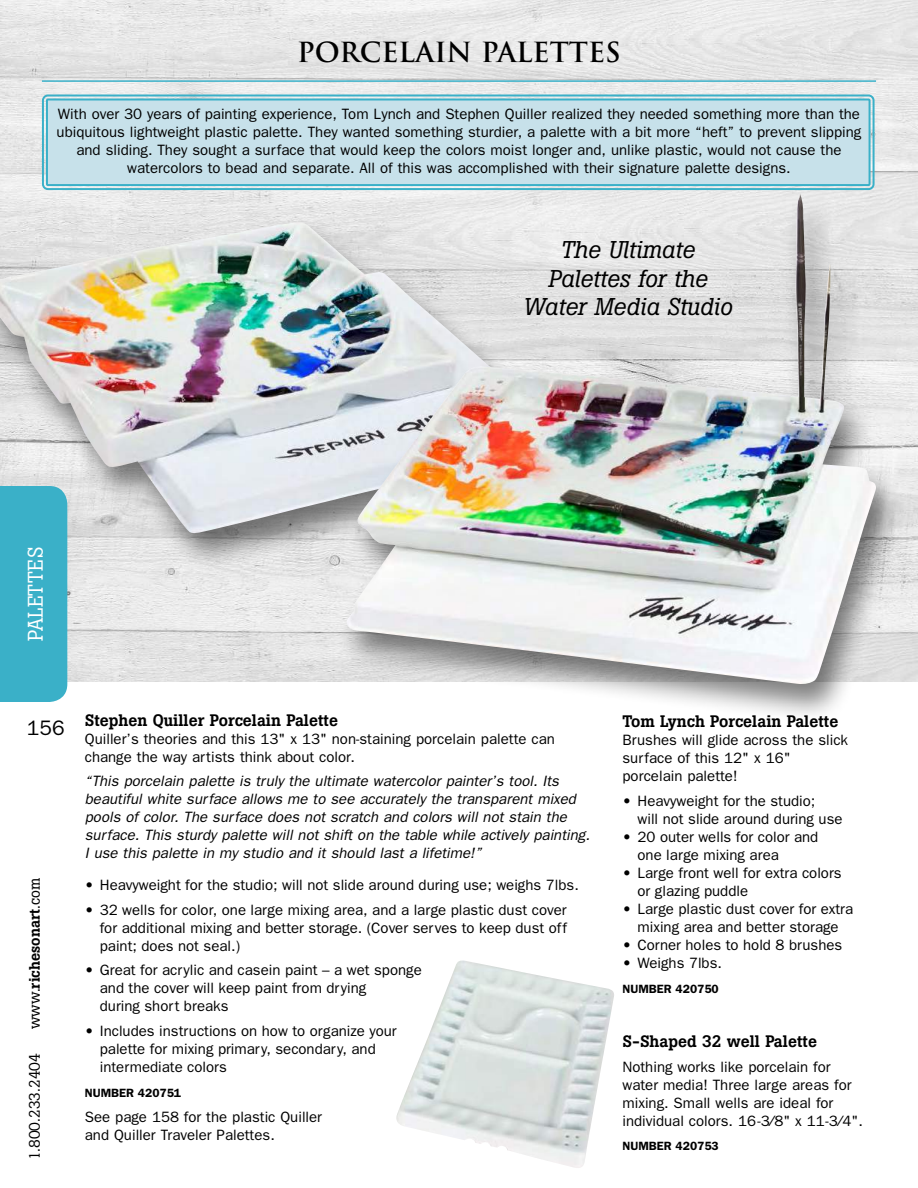
<style>
.page{position:relative;width:918px;height:1188px;background:#fff}
.page>*{position:absolute;margin:0;border:0;box-sizing:border-box;transform-origin:0 0}
.t1{font:700 27px "Trajan";color:#000}
.t2{font:italic 24px/28.8px "Boton";color:#000;text-align:center}
.t3{font:21px "Boton";letter-spacing:.02em;color:#fff}
.t4{font:21px "Franklin Gothic";color:#000}
.t5{font:500 16.5px "Boton";color:#000}
.t6{font:15px/18px "Franklin Gothic";color:#000}
.t7{font:italic 15px/18px "Franklin Gothic";color:#000}
.t8{font:500 15px "Boton";color:#000}
.t9{font:15px "Boton";color:#000}
.t10{font:600 12px "Franklin Gothic";color:#000}
.s1{font-weight:400}
</style>
<div class="page">
<img style="left:0;top:0;width:918px;height:682px">
<div style="left:0;top:572px;width:67px;height:130px;background:#3ab0c8"></div>
<hr style="left:42px;top:80px;width:834px;height:2px;background:#3ab0c8">
<div style="left:47px;top:100px;width:823px;height:85px;background:#c7e1ea"></div>
<div style="left:42px;top:94px;width:833px;height:96px;border:2px solid #3ab0c8;border-radius:5px"></div>
<div style="left:46px;top:99px;width:825px;height:87px;border:2px solid #3ab0c8"></div>
<img style="left:396px;top:961px;width:218px;height:207px">
<div style="left:0;top:218px;width:593px;height:354px;background:#000;opacity:.5"></div>
<img style="left:0;top:222px;width:336px;height:312px">
<div style="left:336px;top:193px;width:572px;height:531px;background:#000;opacity:.5"></div>
<img style="left:347px;top:193px;width:530px;height:492px">
<h1 class="t1" style="left:297px;top:35px;width:325px">PORCELAIN PALETTES</h1>
<p class="t6" style="left:57px;top:104px;width:806px;text-align:center">With over 30 years of painting experience, Tom Lynch and Stephen Quiller realized they needed something more than the ubiquitous lightweight plastic palette. They wanted something sturdier, a palette with a bit more “heft” to prevent slipping and sliding. They sought a surface that would keep the colors moist longer and, unlike plastic, would not cause the watercolors to bead and separate. All of this was accomplished with their signature palette designs.</p>
<h2 class="t2" style="left:523px;top:235px;width:210px">The Ultimate<br>Palettes for the<br>Water Media Studio</h2>
<h3 class="t3" style="left:23px;top:641px;width:95px;rotate:-90deg">PALETTES</h3>
<h3 class="t4" style="left:27px;top:716px;width:39px">156</h3>
<p class="t8" style="left:26px;top:1029px;width:152px;rotate:-90deg"><span class="s1">www.</span>richesonart<span class="s1">.com</span></p>
<p class="t9" style="left:26px;top:1160px;width:108px;rotate:-90deg">1.800.233.2404</p>
<p class="t5" style="left:85px;top:710px;width:255px">Stephen Quiller Porcelain Palette</p>
<p class="t6" style="left:85px;top:729px;width:472px">Quiller’s theories and this 13" x 13" non-staining porcelain palette can change the way artists think about color.</p>
<p class="t7" style="left:85px;top:772px;width:507px">“This porcelain palette is truly the ultimate watercolor painter’s tool. Its beautiful white surface allows me to see accurately the transparent mixed pools of color. The surface does not scratch and colors will not stain the surface. This sturdy palette will not shift on the table while actively painting.<br>I use this palette in my studio and it should last a lifetime!”</p>
<p class="t6" style="left:85px;top:876px;width:496px">• Heavyweight for the studio; will not slide around during use; weighs 7lbs.</p>
<p class="t6" style="left:100px;top:900px;width:469px;text-align:justify;text-indent:-15px">• 32 wells for color, one large mixing area, and a large plastic dust cover for additional mixing and better storage. (Cover serves to keep dust off paint; does not seal.)</p>
<p class="t6" style="left:100px;top:961px;width:323px;text-indent:-15px">• Great for acrylic and casein paint – a wet sponge and the cover will keep paint from drying<br>during short breaks</p>
<p class="t6" style="left:100px;top:1022px;width:298px;text-indent:-15px">• Includes instructions on how to organize your palette for mixing primary, secondary, and intermediate colors</p>
<p class="t10" style="left:85px;top:1086px;width:98px">NUMBER 420751</p>
<p class="t6" style="left:85px;top:1107px;width:239px">See page 158 for the plastic Quiller and Quiller Traveler Palettes.</p>
<p class="t5" style="left:622px;top:712px;width:217px">Tom Lynch Porcelain Palette</p>
<p class="t6" style="left:622px;top:731px;width:227px">Brushes will glide across the slick surface of this 12" x 16" porcelain palette!</p>
<p class="t6" style="left:638px;top:792px;width:207px;text-indent:-15px">• Heavyweight for the studio;<br>will not slide around during use</p>
<p class="t6" style="left:638px;top:828px;width:182px;text-indent:-15px">• 20 outer wells for color and one large mixing area</p>
<p class="t6" style="left:638px;top:864px;width:206px;text-indent:-15px">• Large front well for extra colors or glazing puddle</p>
<p class="t6" style="left:622px;top:900px;width:232px;text-align:center">• Large plastic dust cover for extra mixing area and better storage</p>
<p class="t6" style="left:622px;top:936px;width:221px">• Corner holes to hold 8 brushes</p>
<p class="t6" style="left:622px;top:954px;width:101px">• Weighs 7lbs.</p>
<p class="t10" style="left:622px;top:981px;width:98px">NUMBER 420750</p>
<p class="t5" style="left:622px;top:1031px;width:196px">S-Shaped 32 well Palette</p>
<p class="t6" style="left:622px;top:1057px;width:242px">Nothing works like porcelain for water media! Three large areas for mixing. Small wells are ideal for individual colors. 16-3⁄8" x 11-3⁄4".</p>
<p class="t10" style="left:622px;top:1139px;width:98px">NUMBER 420753</p>
</div>
